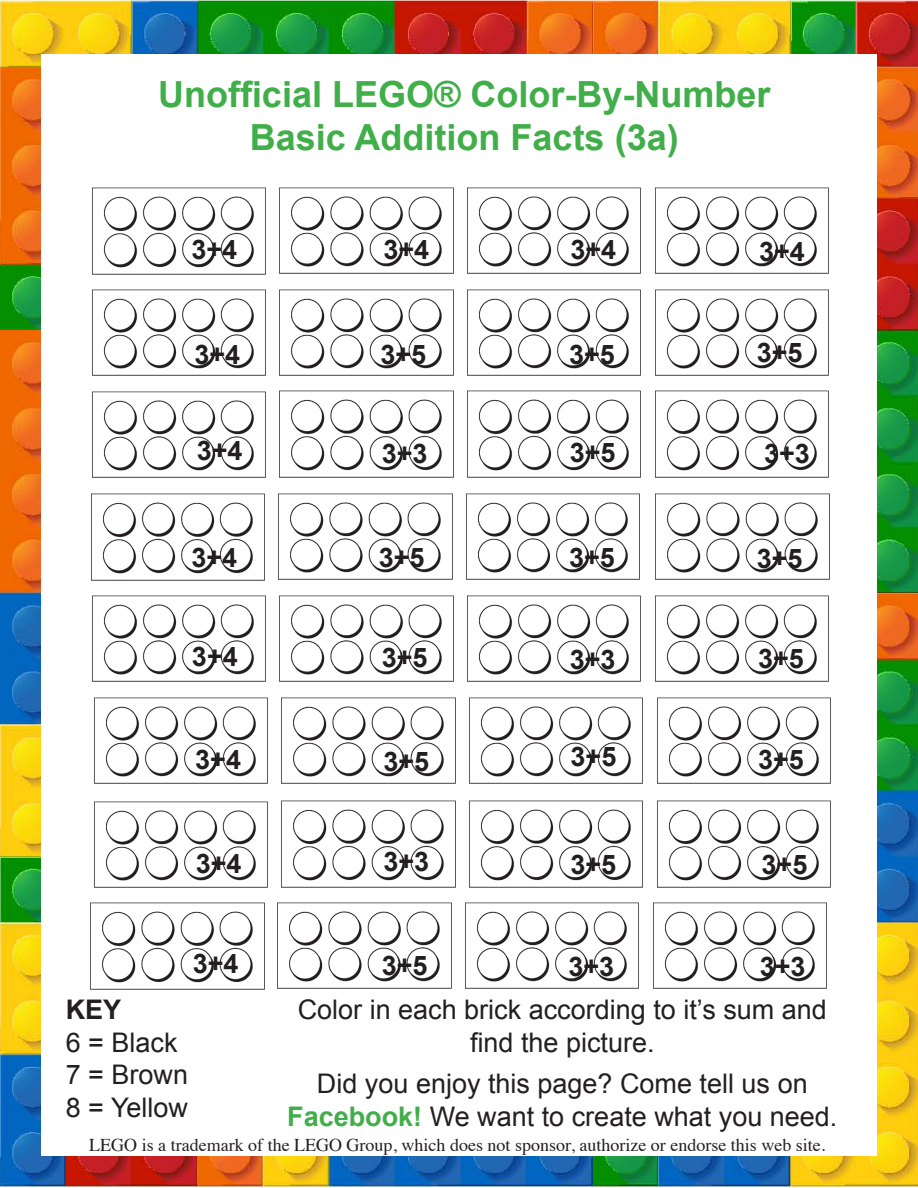
<style>
.page{position:relative;width:918px;height:1188px;background:#fff}
.page>*{position:absolute;margin:0;border:0;box-sizing:border-box;transform-origin:0 0}
.t1{font:700 36px "Arial";color:#40ae49}
.t2{font:27px/32.4px "Arial";color:#231f20;text-align:center}
.t3{font:700 27px "Arial";color:#231f20}
.t4{font:18px "Times";color:#231f20}
.s1{font-weight:700;color:#40ae49}
</style>
<div class="page">
<img style="left:0;top:0;width:918px;height:1188px">
<div style="left:41px;top:54px;width:836px;height:1102px;background:#fff"></div>
<img style="left:92px;top:187px;width:174px;height:88px">
<img style="left:279px;top:187px;width:175px;height:87px">
<img style="left:467px;top:187px;width:174px;height:87px">
<img style="left:655px;top:187px;width:174px;height:87px">
<img style="left:92px;top:289px;width:174px;height:87px">
<img style="left:279px;top:289px;width:175px;height:87px">
<img style="left:467px;top:289px;width:174px;height:87px">
<img style="left:655px;top:289px;width:174px;height:87px">
<img style="left:92px;top:391px;width:174px;height:87px">
<img style="left:279px;top:390px;width:175px;height:88px">
<img style="left:467px;top:390px;width:174px;height:88px">
<img style="left:655px;top:390px;width:174px;height:88px">
<img style="left:91px;top:493px;width:174px;height:88px">
<img style="left:278px;top:493px;width:175px;height:87px">
<img style="left:466px;top:493px;width:174px;height:87px">
<img style="left:655px;top:493px;width:175px;height:87px">
<img style="left:92px;top:595px;width:174px;height:87px">
<img style="left:279px;top:595px;width:175px;height:87px">
<img style="left:467px;top:595px;width:174px;height:87px">
<img style="left:655px;top:595px;width:174px;height:87px">
<img style="left:94px;top:697px;width:174px;height:87px">
<img style="left:281px;top:697px;width:175px;height:87px">
<img style="left:469px;top:697px;width:174px;height:87px">
<img style="left:657px;top:697px;width:174px;height:87px">
<img style="left:94px;top:801px;width:174px;height:87px">
<img style="left:281px;top:800px;width:175px;height:88px">
<img style="left:469px;top:800px;width:174px;height:88px">
<img style="left:657px;top:800px;width:174px;height:88px">
<img style="left:90px;top:902px;width:175px;height:88px">
<img style="left:277px;top:902px;width:175px;height:87px">
<img style="left:465px;top:902px;width:174px;height:87px">
<img style="left:653px;top:902px;width:174px;height:87px">
<p class="t1" style="left:158px;top:71px;width:614px">Unofficial LEGO® Color-By-Number</p>
<p class="t1" style="left:250px;top:114px;width:430px">Basic Addition Facts (3a)</p>
<p class="t3" style="left:191px;top:232px;width:47px">3+4</p>
<p class="t3" style="left:383px;top:232px;width:47px">3+4</p>
<p class="t3" style="left:570px;top:232px;width:47px">3+4</p>
<p class="t3" style="left:759px;top:233px;width:47px">3+4</p>
<p class="t3" style="left:194px;top:337px;width:47px">3+4</p>
<p class="t3" style="left:380px;top:337px;width:47px">3+5</p>
<p class="t3" style="left:569px;top:337px;width:47px">3+5</p>
<p class="t3" style="left:757px;top:335px;width:47px">3+5</p>
<p class="t3" style="left:197px;top:433px;width:47px">3+4</p>
<p class="t3" style="left:382px;top:435px;width:47px">3+3</p>
<p class="t3" style="left:570px;top:434px;width:47px">3+5</p>
<p class="t3" style="left:764px;top:435px;width:47px">3+3</p>
<p class="t3" style="left:191px;top:540px;width:47px">3+4</p>
<p class="t3" style="left:379px;top:540px;width:47px">3+5</p>
<p class="t3" style="left:569px;top:539px;width:47px">3+5</p>
<p class="t3" style="left:757px;top:541px;width:47px">3+5</p>
<p class="t3" style="left:192px;top:638px;width:47px">3+4</p>
<p class="t3" style="left:382px;top:640px;width:47px">3+5</p>
<p class="t3" style="left:570px;top:642px;width:47px">3+3</p>
<p class="t3" style="left:758px;top:640px;width:47px">3+5</p>
<p class="t3" style="left:195px;top:742px;width:47px">3+4</p>
<p class="t3" style="left:383px;top:743px;width:47px">3+5</p>
<p class="t3" style="left:571px;top:738px;width:47px">3+5</p>
<p class="t3" style="left:758px;top:741px;width:47px">3+5</p>
<p class="t3" style="left:196px;top:845px;width:47px">3+4</p>
<p class="t3" style="left:383px;top:844px;width:47px">3+3</p>
<p class="t3" style="left:570px;top:847px;width:47px">3+5</p>
<p class="t3" style="left:762px;top:847px;width:47px">3+5</p>
<p class="t3" style="left:193px;top:946px;width:47px">3+4</p>
<p class="t3" style="left:382px;top:948px;width:47px">3+5</p>
<p class="t3" style="left:568px;top:949px;width:47px">3+3</p>
<p class="t3" style="left:760px;top:949px;width:47px">3+3</p>
<p class="t2" style="left:298px;top:994px;width:531px">Color in each brick according to it’s sum and find the picture.</p>
<p class="t2" style="left:287px;top:1068px;width:552px">Did you enjoy this page? Come tell us on<br><span class="s1">Facebook!</span> We want to create what you need.</p>
<p class="t4" style="left:89px;top:1128px;width:738px">LEGO is a trademark of the LEGO Group, which does not sponsor, authorize or endorse this web site.</p>
<p class="t3" style="left:66px;top:992px;width:57px">KEY</p>
<p class="t2" style="left:66px;top:1026px;width:113px">6 = Black</p>
<p class="t2" style="left:66px;top:1059px;width:124px">7 = Brown</p>
<p class="t2" style="left:66px;top:1091px;width:124px">8 = Yellow</p>
</div>
